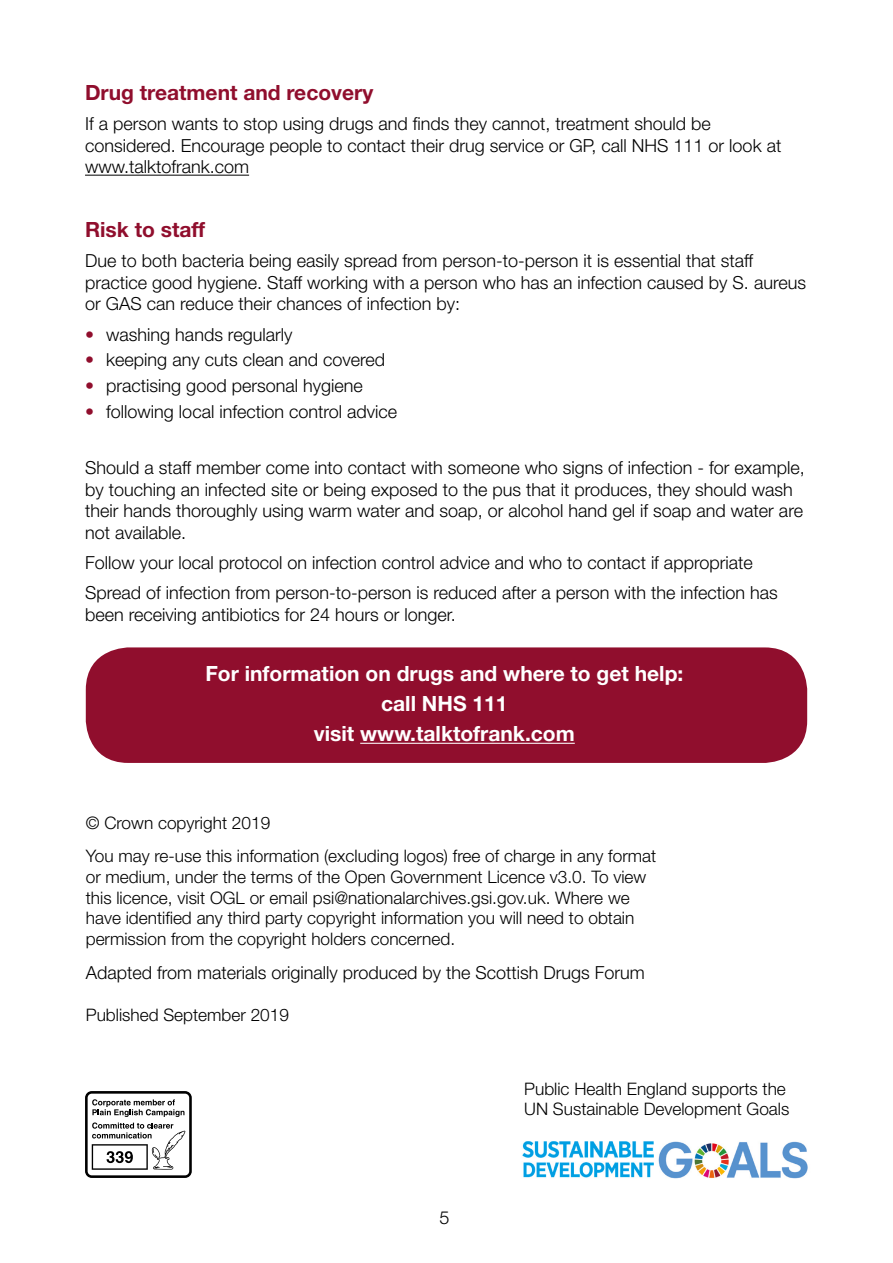
<style>
.page{position:relative;width:893px;height:1263px;background:#fff}
.page>*{position:absolute;margin:0;border:0;box-sizing:border-box;transform-origin:0 0}
.t1{font:700 21px/30.2px "Helvetica Neue LT Std";color:#fff;text-align:center}
.t2{font:700 21px "Helvetica Neue LT Std";color:#900e2d}
.t3{font:300 18px/21.6px "Helvetica Neue LT Std";color:#000}
.t4{font:300 17.25px/20.7px "Helvetica Neue LT Std";color:#000}
.s1{color:#900e2d}
</style>
<div class="page">
<div style="left:86px;top:647px;width:721px;height:116px;background:#900e2d;border-radius:43px"></div>
<hr style="left:85px;top:175px;width:164px;height:1px;background:#000">
<hr style="left:360px;top:743px;width:215px;height:1px;background:#fff">
<svg style="left:85px;top:1091px;width:107px;height:87px"></svg>
<img style="left:522px;top:1141px;width:286px;height:38px">
<p class="t2" style="left:85px;top:80px;width:290px">Drug treatment and recovery</p>
<p class="t3" style="left:85px;top:113px;width:698px">If a person wants to stop using drugs and finds they cannot, treatment should be considered. Encourage people to contact their drug service or GP, call NHS 111 or look at www.talktofrank.com</p>
<p class="t2" style="left:85px;top:217px;width:122px">Risk to staff</p>
<p class="t3" style="left:85px;top:250px;width:722px">Due to both bacteria being easily spread from person-to-person it is essential that staff practice good hygiene. Staff working with a person who has an infection caused by S. aureus or GAS can reduce their chances of infection by:</p>
<p class="t3" style="left:85px;top:323px;width:209px"><span class="s1">•</span> washing hands regularly</p>
<p class="t3" style="left:85px;top:349px;width:302px"><span class="s1">•</span> keeping any cuts clean and covered</p>
<p class="t3" style="left:85px;top:375px;width:279px"><span class="s1">•</span> practising good personal hygiene</p>
<p class="t3" style="left:85px;top:401px;width:314px"><span class="s1">•</span> following local infection control advice</p>
<p class="t3" style="left:85px;top:456px;width:721px">Should a staff member come into contact with someone who signs of infection - for example, by touching an infected site or being exposed to the pus that it produces, they should wash their hands thoroughly using warm water and soap, or alcohol hand gel if soap and water are not available.</p>
<p class="t3" style="left:85px;top:547px;width:694px;line-height:30.2px">Follow your local protocol on infection control advice and who to contact if appropriate<br>Spread of infection from person-to-person is reduced after a person with the infection has</p>
<p class="t3" style="left:85px;top:603px;width:372px">been receiving antibiotics for 24 hours or longer.</p>
<p class="t1" style="left:205px;top:658px;width:479px">For information on drugs and where to get help: call NHS 111<br>visit www.talktofrank.com</p>
<p class="t4" style="left:86px;top:805px;width:572px;line-height:33.5px">© Crown copyright 2019<br>You may re-use this information (excluding logos) free of charge in any format</p>
<p class="t4" style="left:86px;top:866px;width:562px">or medium, under the terms of the Open Government Licence v3.0. To view this licence, visit OGL or email psi@nationalarchives.gsi.gov.uk. Where we have identified any third party copyright information you will need to obtain permission from the copyright holders concerned.</p>
<p class="t3" style="left:86px;top:962px;width:561px">Adapted from materials originally produced by the Scottish Drugs Forum</p>
<p class="t4" style="left:86px;top:1004px;width:205px">Published September 2019</p>
<p class="t3" style="left:439px;top:1206px;width:12px">5</p>
<p class="t4" style="left:524px;top:1078px;width:267px">Public Health England supports the<br>UN Sustainable Development Goals</p>
</div>
